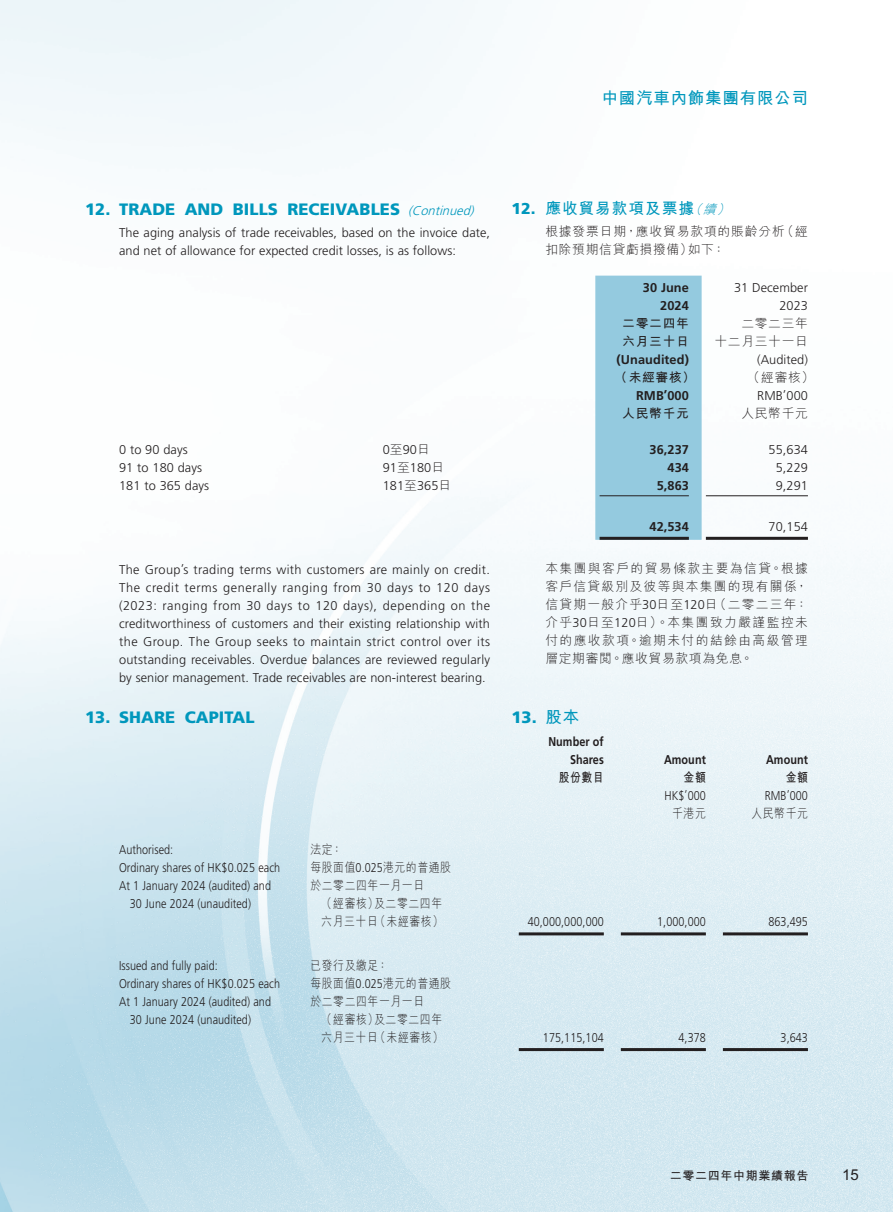
<style>
.page{position:relative;width:893px;height:1212px;background:#fff}
.page>*{position:absolute;margin:0;border:0;box-sizing:border-box;transform-origin:0 0}
.t1{font:900 16.5px "Frutiger LT Std";letter-spacing:.005em;color:#0097bc}
.t2{font:700 16.5px "M Hei HK";letter-spacing:.045em;color:#0097bc}
.t3{font:700 15.75px "M Hei HK";letter-spacing:.055em;color:#0097bc}
.t4{font:15px "Arial";color:#231f20}
.t5{font:300 12.75px/18px "Frutiger LT Std";letter-spacing:.005em;color:#231f20}
.t6{font:300 12.75px/18px "Frutiger LT Std";letter-spacing:.005em;color:#231f20;scale:.85 1}
.t7{font:300 12.75px/18px "M Hei HK";letter-spacing:.055em;color:#231f20}
.t8{font:300 12.75px/18px "M Hei HK";letter-spacing:.055em;color:#231f20;scale:.85 1}
.t9{font:700 12.75px/18px "Frutiger LT Std";letter-spacing:.005em;color:#231f20;text-align:right}
.t10{font:700 12.75px/18px "Frutiger LT Std";letter-spacing:.005em;color:#231f20;text-align:right;scale:.85 1}
.t11{font:700 12.75px/18px "M Hei HK";letter-spacing:.055em;color:#231f20}
.t12{font:700 12.75px "M Hei HK";letter-spacing:.055em;color:#231f20;scale:.85 1}
.t13{font:700 12px "M Hei HK";letter-spacing:.055em;color:#231f20}
.s1{font-weight:300;font-style:italic;font-size:12.75px}
.s2{font-family:"Frutiger LT Std";font-weight:900}
.s3{font-family:"M Hei HK"}
.s4{font-family:"Frutiger LT Std"}
.s5{font-family:"M Hei HK";font-weight:700}
</style>
<div class="page">
<img style="left:0;top:0;width:893px;height:1212px">
<div style="left:595px;top:276px;width:107px;height:264px;background:#94cadf"></div>
<hr style="left:600px;top:495px;width:89px;height:1px;background:#231f20">
<hr style="left:706px;top:495px;width:102px;height:1px;background:#231f20">
<hr style="left:600px;top:537px;width:89px;height:3px;background:#231f20">
<hr style="left:706px;top:537px;width:102px;height:3px;background:#231f20">
<hr style="left:519px;top:932px;width:85px;height:3px;background:#231f20">
<hr style="left:621px;top:932px;width:85px;height:3px;background:#231f20">
<hr style="left:723px;top:932px;width:85px;height:3px;background:#231f20">
<hr style="left:519px;top:1048px;width:85px;height:3px;background:#231f20">
<hr style="left:621px;top:1048px;width:85px;height:3px;background:#231f20">
<hr style="left:723px;top:1048px;width:85px;height:3px;background:#231f20">
<p class="t2" style="left:602px;top:86px;width:208px">中國汽車內飾集團有限公司</p>
<p class="t1" style="left:85px;top:199px;width:394px">12. TRADE AND BILLS RECEIVABLES <span class="s1">(Continued)</span></p>
<p class="t5" style="left:119px;top:224px;width:373px">The aging analysis of trade receivables, based on the invoice date, and net of allowance for expected credit losses, is as follows:</p>
<p class="t3" style="left:511px;top:197px;width:223px"><span class="s2">12.</span> 應收貿易款項及票據<span class="s1">（續）</span></p>
<p class="t7" style="left:545px;top:222px;width:264px">根據發票日期，應收貿易款項的賬齡分析（經扣除預期信貸虧損撥備）如下：</p>
<p class="t9" style="left:643px;top:279px;width:47px">30 June<br>2024</p>
<p class="t5" style="left:734px;top:279px;width:75px;text-align:right">31 December<br>2023</p>
<p class="t11" style="left:622px;top:313px;width:68px">二零二四年六月三十日</p>
<p class="t7" style="left:714px;top:314px;width:95px;text-align:right">二零二三年<br>十二月三十一日</p>
<p class="t9" style="left:617px;top:351px;width:74px">(Unaudited)</p>
<p class="t5" style="left:757px;top:351px;width:52px">(Audited)</p>
<p class="t11" style="left:615px;top:367px;width:82px">（未經審核）</p>
<p class="t7" style="left:747px;top:368px;width:69px">（經審核）</p>
<p class="t9" style="left:636px;top:387px;width:54px">RMB’000</p>
<p class="t5" style="left:757px;top:387px;width:52px">RMB’000</p>
<p class="t11" style="left:622px;top:403px;width:68px">人民幣千元</p>
<p class="t7" style="left:741px;top:404px;width:68px">人民幣千元</p>
<p class="t5" style="left:119px;top:441px;width:70px">0 to 90 days</p>
<p class="t5" style="left:383px;top:441px;width:49px">0<span class="s3">至</span>90<span class="s3">日</span></p>
<p class="t9" style="left:650px;top:441px;width:41px">36,237</p>
<p class="t5" style="left:769px;top:441px;width:41px">55,634</p>
<p class="t5" style="left:119px;top:459px;width:84px">91 to 180 days</p>
<p class="t5" style="left:383px;top:459px;width:63px">91<span class="s3">至</span>180<span class="s3">日</span></p>
<p class="t9" style="left:667px;top:459px;width:23px">434</p>
<p class="t5" style="left:776px;top:459px;width:34px">5,229</p>
<p class="t5" style="left:119px;top:477px;width:92px">181 to 365 days</p>
<p class="t5" style="left:383px;top:477px;width:70px">181<span class="s3">至</span>365<span class="s3">日</span></p>
<p class="t9" style="left:657px;top:477px;width:34px">5,863</p>
<p class="t5" style="left:776px;top:477px;width:34px">9,291</p>
<p class="t9" style="left:649px;top:517px;width:41px">42,534</p>
<p class="t5" style="left:769px;top:517px;width:41px">70,154</p>
<p class="t5" style="left:119px;top:560px;width:373px;text-align:justify">The Group’s trading terms with customers are mainly on credit.<br>The credit terms generally ranging from 30 days to 120 days (2023: ranging from 30 days to 120 days), depending on the creditworthiness of customers and their existing relationship with the Group. The Group seeks to maintain strict control over its outstanding receivables. Overdue balances are reviewed regularly by senior management. Trade receivables are non-interest bearing.</p>
<p class="t1" style="left:85px;top:708px;width:171px">13. SHARE CAPITAL</p>
<p class="t10" style="left:548px;top:733px;width:67px">Number of<br>Shares</p>
<p class="t7" style="left:545px;top:559px;width:264px;text-align:justify">本集團與客戶的貿易條款主要為信貸。根據客戶信貸級別及彼等與本集團的現有關係，信貸期一般介乎<span class="s4">30</span>日至<span class="s4">120</span>日（二零二三年：介乎<span class="s4">30</span>日至<span class="s4">120</span>日）。本集團致力嚴謹監控未付的應收款項。逾期未付的結餘由高級管理層定期審閱。應收貿易款項為免息。</p>
<p class="t1" style="left:511px;top:707px;width:69px">13. <span class="s5">股本</span></p>
<p class="t10" style="left:664px;top:751px;width:51px">Amount</p>
<p class="t10" style="left:766px;top:751px;width:51px">Amount</p>
<p class="t6" style="left:119px;top:841px;width:65px">Authorised:</p>
<p class="t8" style="left:310px;top:840px;width:39px">法定：</p>
<p class="t6" style="left:119px;top:859px;width:191px">Ordinary shares of HK$0.025 each</p>
<p class="t8" style="left:310px;top:858px;width:167px">每股面值<span class="s4">0.025</span>港元的普通股</p>
<p class="t6" style="left:130px;top:877px;width:168px;text-indent:-11px">At 1 January 2024 (audited) and<br>30 June 2024 (unaudited)</p>
<p class="t8" style="left:321px;top:876px;width:145px;text-indent:-11px">於二零二四年一月一日<br>（經審核）及二零二四年六月三十日（未經審核）</p>
<p class="t6" style="left:119px;top:956px;width:118px">Issued and fully paid:</p>
<p class="t8" style="left:310px;top:956px;width:93px">已發行及繳足：</p>
<p class="t6" style="left:119px;top:974px;width:191px">Ordinary shares of HK$0.025 each</p>
<p class="t8" style="left:310px;top:974px;width:167px">每股面值<span class="s4">0.025</span>港元的普通股</p>
<p class="t6" style="left:130px;top:992px;width:168px;text-indent:-11px">At 1 January 2024 (audited) and<br>30 June 2024 (unaudited)</p>
<p class="t8" style="left:321px;top:992px;width:145px;text-indent:-11px">於二零二四年一月一日<br>（經審核）及二零二四年六月三十日（未經審核）</p>
<p class="t12" style="left:559px;top:768px;width:55px">股份數目</p>
<p class="t12" style="left:684px;top:768px;width:28px">金額</p>
<p class="t12" style="left:786px;top:768px;width:28px">金額</p>
<p class="t6" style="left:664px;top:787px;width:50px">HK$’000</p>
<p class="t6" style="left:765px;top:787px;width:52px">RMB’000</p>
<p class="t8" style="left:672px;top:804px;width:41px">千港元</p>
<p class="t8" style="left:751px;top:804px;width:68px">人民幣千元</p>
<p class="t6" style="left:528px;top:913px;width:91px">40,000,000,000</p>
<p class="t6" style="left:657px;top:913px;width:59px">1,000,000</p>
<p class="t6" style="left:768px;top:913px;width:48px">863,495</p>
<p class="t6" style="left:543px;top:1028px;width:73px">175,115,104</p>
<p class="t6" style="left:678px;top:1028px;width:34px">4,378</p>
<p class="t6" style="left:781px;top:1028px;width:34px">3,643</p>
<p class="t13" style="left:670px;top:1167px;width:140px">二零二四年中期業績報告</p>
<p class="t4" style="left:842px;top:1166px;width:18px">15</p>
</div>
